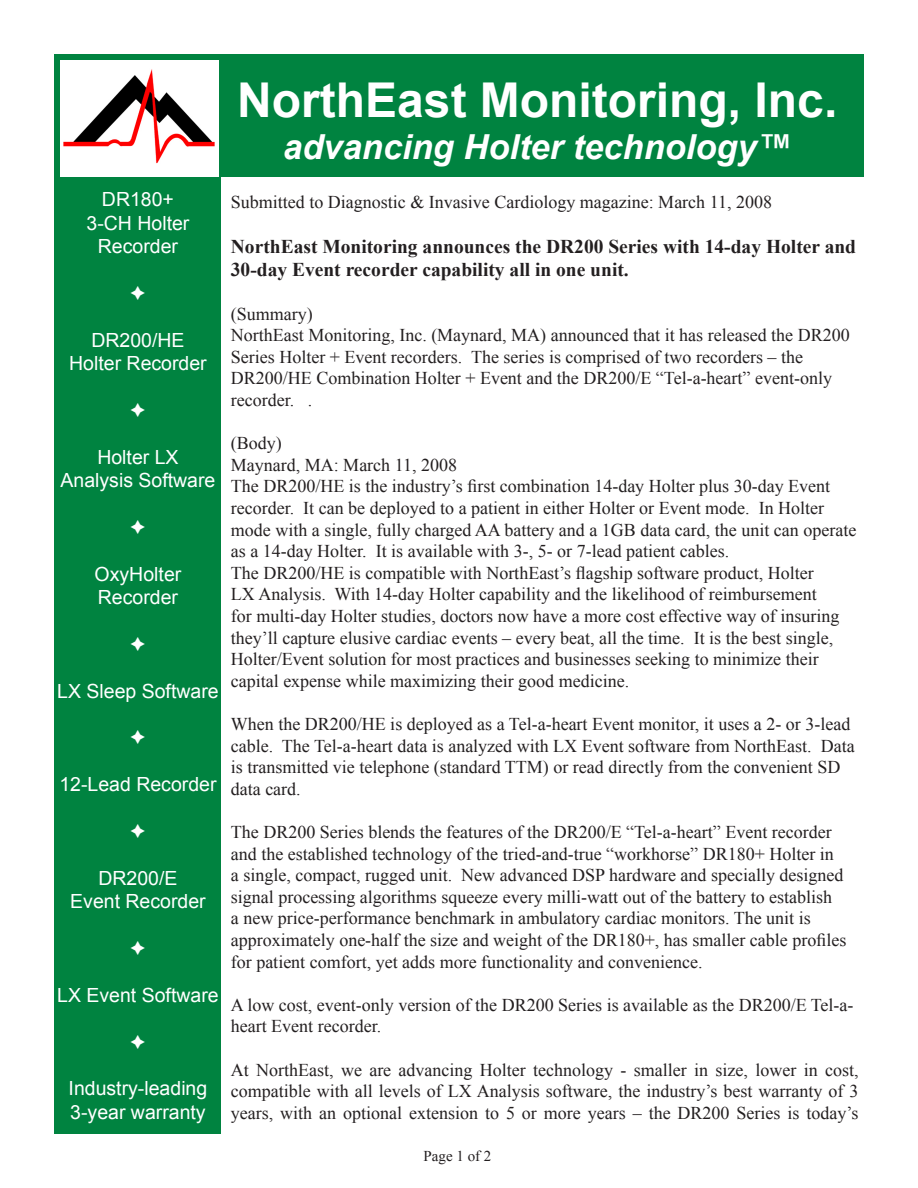
<style>
.page{position:relative;width:918px;height:1188px;background:#fff}
.page>*{position:absolute;margin:0;border:0;box-sizing:border-box;transform-origin:0 0}
.t1{font:700 48px "Arial";color:#fff}
.t2{font:italic 700 34.5px "Arial";color:#fff}
.t3{font:19.5px/23.4px "Arial";color:#fff;text-align:center}
.t4{font:700 19.5px/23.4px "Times New Roman";color:#231f20}
.t5{font:18px/21.6px "Times New Roman";color:#231f20}
.t6{font:15px "Times New Roman";color:#231f20}
</style>
<div class="page">
<div style="left:54px;top:54px;width:166px;height:1080px;background:#008340"></div>
<div style="left:54px;top:54px;width:810px;height:123px;background:#008340"></div>
<div style="left:60px;top:60px;width:158px;height:116px;background:#fff"></div>
<img style="left:64px;top:69px;width:150px;height:95px">
<p class="t3" style="left:102px;top:188px;width:74px">DR180+</p>
<p class="t3" style="left:87px;top:211px;width:104px">3-CH Holter<br>Recorder</p>
<p class="t3" style="left:91px;top:328px;width:95px">DR200/HE</p>
<p class="t3" style="left:69px;top:352px;width:139px">Holter Recorder</p>
<p class="t3" style="left:97px;top:445px;width:83px">Holter LX</p>
<p class="t3" style="left:61px;top:469px;width:156px">Analysis Software</p>
<p class="t3" style="left:95px;top:562px;width:88px;text-align:left">OxyHolter<br>Recorder</p>
<p class="t3" style="left:57px;top:679px;width:163px">LX Sleep Software</p>
<p class="t3" style="left:59px;top:773px;width:159px">12-Lead Recorder</p>
<p class="t3" style="left:98px;top:866px;width:81px">DR200/E</p>
<p class="t3" style="left:70px;top:890px;width:137px">Event Recorder</p>
<p class="t3" style="left:57px;top:983px;width:163px">LX Event Software</p>
<p class="t3" style="left:69px;top:1077px;width:140px">Industry-leading</p>
<p class="t3" style="left:70px;top:1100px;width:137px">3-year warranty</p>
<p class="t1" style="left:237px;top:69px;width:602px">NorthEast Monitoring, Inc.</p>
<p class="t2" style="left:283px;top:124px;width:510px">advancing Holter technology™</p>
<p class="t5" style="left:231px;top:191px;width:543px">Submitted to Diagnostic &amp; Invasive Cardiology magazine: March 11, 2008</p>
<p class="t4" style="left:231px;top:234px;width:627px">NorthEast Monitoring announces the DR200 Series with 14-day Holter and<br>30-day Event recorder capability all in one unit.</p>
<p class="t5" style="left:231px;top:302px;width:83px">(Summary)</p>
<p class="t5" style="left:231px;top:324px;width:620px">NorthEast Monitoring, Inc. (Maynard, MA) announced that it has released the DR200<br>Series Holter + Event recorders. The series is comprised of two recorders – the DR200/HE Combination Holter + Event and the DR200/E “Tel-a-heart” event-only recorder. .</p>
<p class="t5" style="left:231px;top:432px;width:52px">(Body)</p>
<p class="t5" style="left:231px;top:454px;width:228px">Maynard, MA: March 11, 2008</p>
<p class="t5" style="left:231px;top:475px;width:627px">The DR200/HE is the industry’s first combination 14-day Holter plus 30-day Event recorder. It can be deployed to a patient in either Holter or Event mode. In Holter mode with a single, fully charged AA battery and a 1GB data card, the unit can operate as a 14-day Holter. It is available with 3-, 5- or 7-lead patient cables.</p>
<p class="t5" style="left:231px;top:562px;width:610px">The DR200/HE is compatible with NorthEast’s flagship software product, Holter LX Analysis. With 14-day Holter capability and the likelihood of reimbursement for multi-day Holter studies, doctors now have a more cost effective way of insuring they’ll capture elusive cardiac events – every beat, all the time. It is the best single, Holter/Event solution for most practices and businesses seeking to minimize their capital expense while maximizing their good medicine.</p>
<p class="t5" style="left:231px;top:713px;width:625px">When the DR200/HE is deployed as a Tel-a-heart Event monitor, it uses a 2- or 3-lead cable. The Tel-a-heart data is analyzed with LX Event software from NorthEast. Data is transmitted vie telephone (standard TTM) or read directly from the convenient SD data card.</p>
<p class="t5" style="left:231px;top:821px;width:617px">The DR200 Series blends the features of the DR200/E “Tel-a-heart” Event recorder and the established technology of the tried-and-true “workhorse” DR180+ Holter in<br>a single, compact, rugged unit. New advanced DSP hardware and specially designed signal processing algorithms squeeze every milli-watt out of the battery to establish<br>a new price-performance benchmark in ambulatory cardiac monitors. The unit is approximately one-half the size and weight of the DR180+, has smaller cable profiles for patient comfort, yet adds more functionality and convenience.</p>
<p class="t5" style="left:231px;top:994px;width:624px">A low cost, event-only version of the DR200 Series is available as the DR200/E Tel-a&shy;heart Event recorder.</p>
<p class="t5" style="left:231px;top:1058px;width:629px;text-align:justify">At NorthEast, we are advancing Holter technology - smaller in size, lower in cost, compatible with all levels of LX Analysis software, the industry’s best warranty of 3 years, with an optional extension to 5 or more years – the DR200 Series is today’s</p>
<p class="t6" style="left:424px;top:1145px;width:69px">Page 1 of 2</p>
</div>
